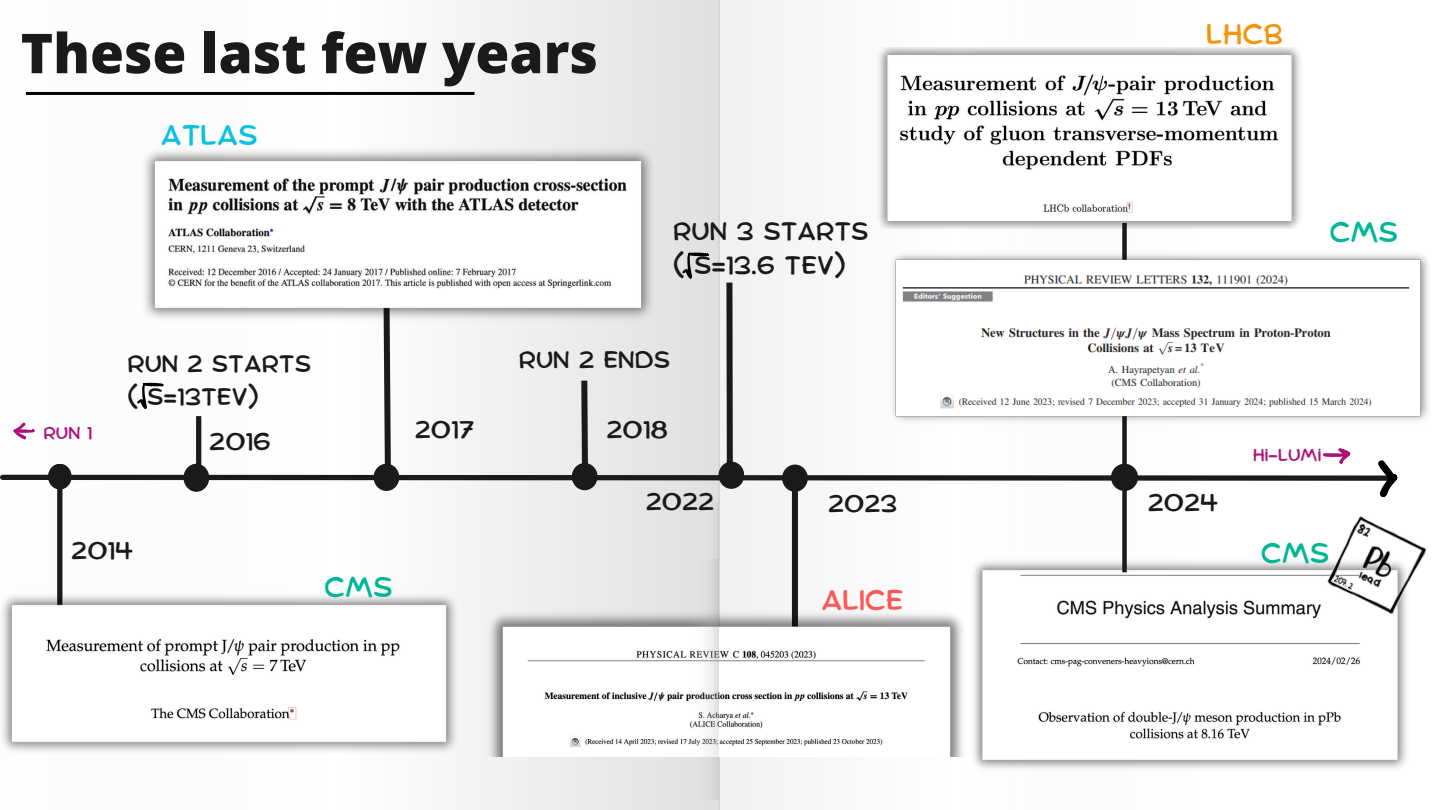
<style>
.page{position:relative;width:1440px;height:810px;background:#fff}
.page>*{position:absolute;margin:0;border:0;box-sizing:border-box;transform-origin:0 0}
.t1{font:800 55px "Open Sans";color:#1c191a}
.t2{font:28px "Comica";color:#01b695}
.t3{font:28px "Comica";color:#ff5757}
.t4{font:28px "Comica";color:#0cc0df}
.t5{font:28px "Comica";color:#f1960a}
.t6{font:24.9px/34.6px "Comica";color:#1c191a}
.t7{font:24px "Comica";color:#1c191a}
.t8{font:23.4px/32.2px "Comica";color:#1c191a}
.t9{font:17px "Comica";color:#ab117b}
</style>
<div class="page">
<div style="left:0;top:0;width:720px;height:810px;background:linear-gradient(to right,#fff,#e7e7e7)"></div>
<hr style="left:26px;top:92px;width:448px;height:3px;background:#000">
<div style="left:1122px;top:223px;width:5px;height:254px;background:#1c191a"></div>
<img style="left:1122px;top:252px;width:307px;height:169px">
<div style="left:689px;top:560px;width:29px;height:185px;background:#e2e2e2"></div>
<img style="left:950px;top:561px;width:457px;height:208px">
<div style="left:57px;top:470px;width:5px;height:137px;background:#1c191a"></div>
<div style="left:792px;top:469px;width:6px;height:203px;background:#1c191a"></div>
<img style="left:500px;top:606px;width:518px;height:150px">
<div style="left:704px;top:502px;width:14px;height:212px;background:#dcdbdb"></div>
<svg style="left:689px;top:614px;width:29px;height:186px"></svg>
<div style="left:1122px;top:490px;width:5px;height:82px;background:#1c191a"></div>
<img style="left:1325px;top:516px;width:101px;height:103px">
<img style="left:0;top:589px;width:500px;height:169px">
<img style="left:92px;top:142px;width:611px;height:111px">
<img style="left:877px;top:47px;width:423px;height:182px">
<svg style="left:0;top:253px;width:1397px;height:244px"></svg>
<div style="left:718px;top:462px;width:26px;height:27px;background:#1c191a;border-radius:50%"></div>
<h4 class="t1" style="left:21px;top:14px;width:579px">These last few years</h4>
<p class="t4" style="left:161px;top:123px;width:98px">ATLAS</p>
<h1 class="t9" style="left:43px;top:426px;width:50px">RUN 1</h1>
<h4 class="t8" style="left:127px;top:349px;width:185px">RUN 2 STARTS ( S=13TEV)</h4>
<p class="t7" style="left:209px;top:431px;width:63px">2016</p>
<p class="t7" style="left:415px;top:419px;width:61px">2017</p>
<h4 class="t6" style="left:673px;top:215px;width:197px">RUN 3 STARTS ( S=13.6 TEV)</h4>
<h3 class="t8" style="left:519px;top:345px;width:153px">RUN 2 ENDS</h3>
<p class="t7" style="left:607px;top:419px;width:63px">2018</p>
<p class="t7" style="left:646px;top:491px;width:70px">2022</p>
<h3 class="t7" style="left:828px;top:493px;width:71px">2023</h3>
<h3 class="t5" style="left:1206px;top:22px;width:78px">LHCB</h3>
<h4 class="t2" style="left:1329px;top:220px;width:70px">CMS</h4>
<h3 class="t7" style="left:1148px;top:492px;width:72px">2024</h3>
<h4 class="t9" style="left:1253px;top:447px;width:70px">HI-LUMI</h4>
<p class="t7" style="left:71px;top:540px;width:64px">2014</p>
<h4 class="t2" style="left:1261px;top:540px;width:70px">CMS</h4>
<h3 class="t2" style="left:324px;top:574px;width:70px">CMS</h3>
<p class="t3" style="left:822px;top:588px;width:84px">ALICE</p>
</div>
